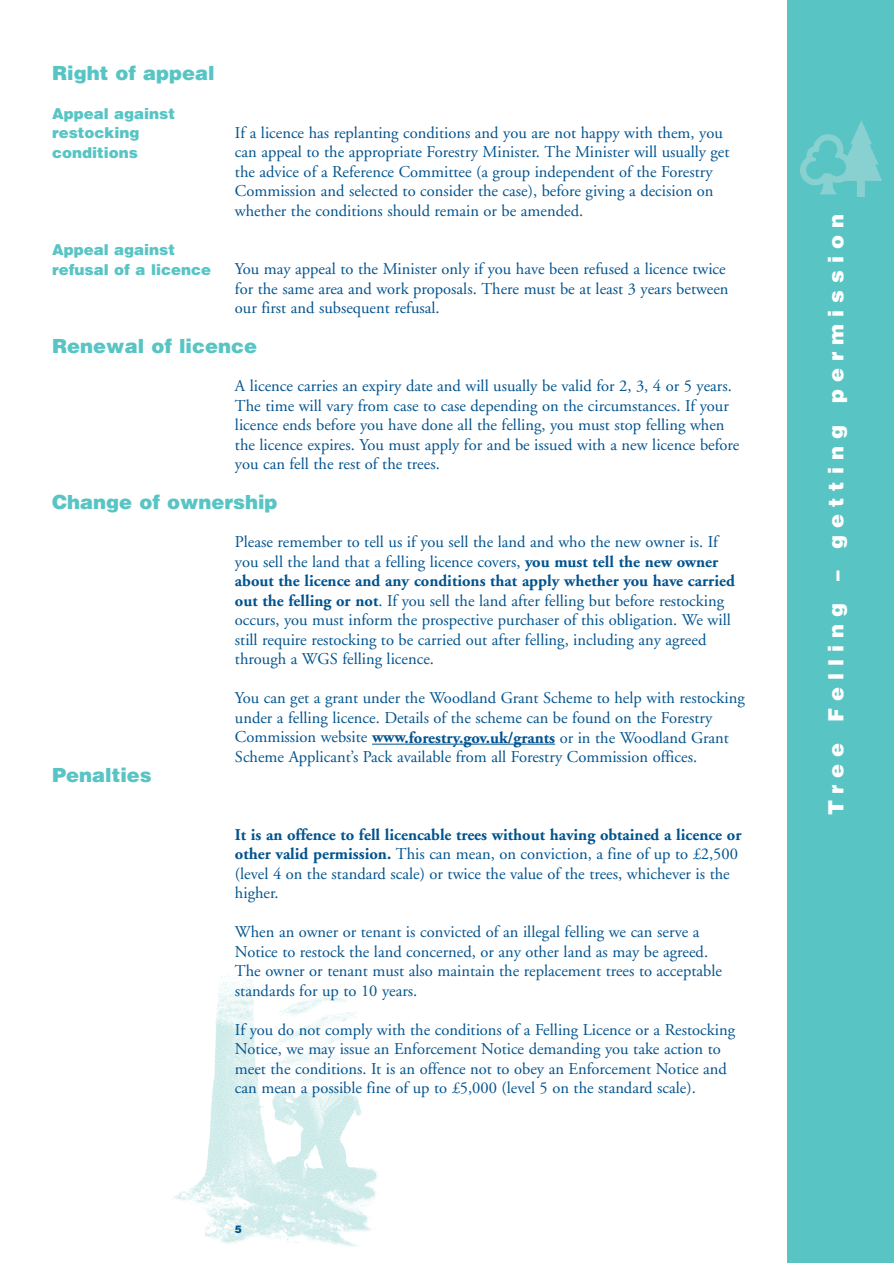
<style>
.page{position:relative;width:894px;height:1263px;background:#fff}
.page>*{position:absolute;margin:0;border:0;box-sizing:border-box;transform-origin:0 0}
.t1{font:900 21px "Helvetica";letter-spacing:.335em;color:#fff}
.t2{font:900 19.5px "Helvetica";color:#58c4c4}
.t3{font:16.5px/19.5px "Adobe Garamond";color:#00538e}
.t4{font:900 15px/19.5px "Helvetica";color:#58c4c4}
.t5{font:900 10.5px "Helvetica";color:#00538e}
.s1{font-weight:700}
</style>
<div class="page">
<img style="left:174px;top:974px;width:206px;height:273px">
<div style="left:788px;top:0;width:106px;height:1263px;background:#58c4c4"></div>
<img style="left:801px;top:120px;width:81px;height:76px">
<hr style="left:372px;top:744px;width:33px;height:1px;background:#00538e">
<svg style="left:405px;top:744px;width:81px;height:1px"></svg>
<hr style="left:486px;top:744px;width:69px;height:1px;background:#00538e">
<p class="t2" style="left:52px;top:65px;width:164px">Right of appeal</p>
<p class="t4" style="left:52px;top:105px;width:124px">Appeal against restocking conditions</p>
<p class="t4" style="left:52px;top:241px;width:160px">Appeal against refusal of a licence</p>
<p class="t3" style="left:235px;top:125px;width:496px">If a licence has replanting conditions and you are not happy with them, you can appeal to the appropriate Forestry Minister. The Minister will usually get the advice of a Reference Committee (a group independent of the Forestry Commission and selected to consider the case), before giving a decision on whether the conditions should remain or be amended.</p>
<p class="t3" style="left:235px;top:261px;width:495px">You may appeal to the Minister only if you have been refused a licence twice for the same area and work proposals. There must be at least 3 years between our first and subsequent refusal.</p>
<p class="t2" style="left:52px;top:338px;width:206px">Renewal of licence</p>
<p class="t3" style="left:235px;top:378px;width:506px">A licence carries an expiry date and will usually be valid for 2, 3, 4 or 5 years.<br>The time will vary from case to case depending on the circumstances. If your licence ends before you have done all the felling, you must stop felling when the licence expires. You must apply for and be issued with a new licence before you can fell the rest of the trees.</p>
<p class="t2" style="left:52px;top:494px;width:227px">Change of ownership</p>
<p class="t2" style="left:52px;top:767px;width:101px">Penalties</p>
<p class="t3" style="left:235px;top:534px;width:501px">Please remember to tell us if you sell the land and who the new owner is. If you sell the land that a felling licence covers, <span class="s1">you must tell the new owner about the licence and any conditions that apply whether you have carried out the felling or not</span>. If you sell the land after felling but before restocking occurs, you must inform the prospective purchaser of this obligation. We will still require restocking to be carried out after felling, including any agreed through a WGS felling licence.</p>
<p class="t3" style="left:235px;top:690px;width:511px">You can get a grant under the Woodland Grant Scheme to help with restocking under a felling licence. Details of the scheme can be found on the Forestry Commission website <span class="s1">www.forestry.gov.uk/grants</span> or in the Woodland Grant Scheme Applicant’s Pack available from all Forestry Commission offices.</p>
<p class="t3" style="left:235px;top:827px;width:508px"><span class="s1">It is an offence to fell licencable trees without having obtained a licence or other valid permission.</span> This can mean, on conviction, a fine of up to £2,500 (level 4 on the standard scale) or twice the value of the trees, whichever is the higher.</p>
<p class="t3" style="left:235px;top:924px;width:489px">When an owner or tenant is convicted of an illegal felling we can serve a Notice to restock the land concerned, or any other land as may be agreed.<br>The owner or tenant must also maintain the replacement trees to acceptable standards for up to 10 years.</p>
<p class="t3" style="left:235px;top:1022px;width:502px">If you do not comply with the conditions of a Felling Licence or a Restocking Notice, we may issue an Enforcement Notice demanding you take action to meet the conditions. It is an offence not to obey an Enforcement Notice and can mean a possible fine of up to £5,000 (level 5 on the standard scale).</p>
<p class="t5" style="left:235px;top:1226px;width:9px">5</p>
<p class="t1" style="left:828px;top:815px;width:602px;rotate:-90deg">Tree Felling – getting permission</p>
</div>
